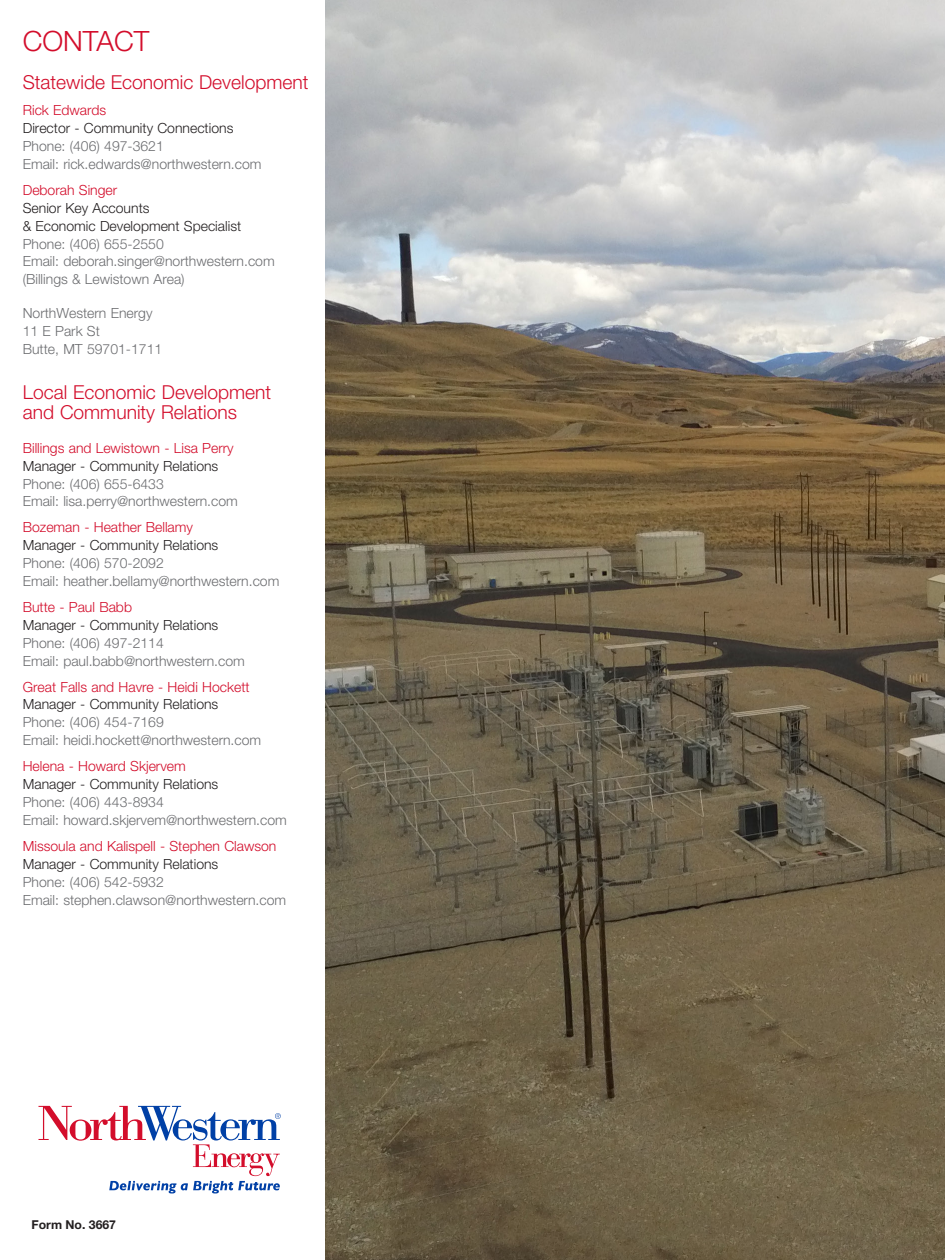
<style>
.page{position:relative;width:945px;height:1260px;background:#fff}
.page>*{position:absolute;margin:0;border:0;box-sizing:border-box;transform-origin:0 0}
.t1{font:300 28px "Helvetica Neue LT Std";color:#d30d2b}
.t2{font:300 19.25px/19.6px "Helvetica Neue LT Std";color:#d30d2b}
.t3{font:300 14px/17.8px "Helvetica Neue LT Std";color:#6c6d70}
.t4{font:300 14px/17.8px "Helvetica Neue LT Std";color:#231f20}
.t5{font:300 14px "Helvetica Neue LT Std";color:#d30d2b}
.t6{font:700 12.25px "Helvetica Neue LT Std";color:#231f20}
</style>
<div class="page">
<img style="left:326px;top:0;width:619px;height:1260px">
<svg style="left:38px;top:1106px;width:243px;height:87px"></svg>
<h1 class="t1" style="left:23px;top:24px;width:128px">CONTACT</h1>
<h2 class="t2" style="left:23px;top:72px;width:287px">Statewide Economic Development</h2>
<p class="t5" style="left:23px;top:102px;width:85px">Rick Edwards</p>
<p class="t4" style="left:23px;top:119px;width:212px">Director - Community Connections</p>
<p class="t3" style="left:23px;top:137px;width:240px">Phone: (406) 497-3621<br>Email: rick.edwards@northwestern.com</p>
<p class="t5" style="left:23px;top:181px;width:96px">Deborah Singer</p>
<p class="t4" style="left:23px;top:198px;width:220px">Senior Key Accounts<br>&amp; Economic Development Specialist</p>
<p class="t3" style="left:23px;top:234px;width:253px">Phone: (406) 655-2550<br>Email: deborah.singer@northwestern.com (Billings &amp; Lewistown Area)</p>
<p class="t3" style="left:23px;top:304px;width:141px">NorthWestern Energy<br>11 E Park St<br>Butte, MT 59701-1711</p>
<h2 class="t2" style="left:23px;top:382px;width:250px">Local Economic Development and Community Relations</h2>
<p class="t5" style="left:23px;top:439px;width:212px">Billings and Lewistown - Lisa Perry</p>
<p class="t4" style="left:23px;top:456px;width:197px">Manager - Community Relations</p>
<p class="t3" style="left:23px;top:474px;width:217px">Phone: (406) 655-6433<br>Email: lisa.perry@northwestern.com</p>
<p class="t5" style="left:23px;top:519px;width:172px">Bozeman - Heather Bellamy</p>
<p class="t4" style="left:23px;top:536px;width:197px">Manager - Community Relations</p>
<p class="t3" style="left:23px;top:554px;width:258px">Phone: (406) 570-2092<br>Email: heather.bellamy@northwestern.com</p>
<p class="t5" style="left:23px;top:598px;width:111px">Butte - Paul Babb</p>
<p class="t4" style="left:23px;top:616px;width:197px">Manager - Community Relations</p>
<p class="t3" style="left:23px;top:634px;width:224px">Phone: (406) 497-2114<br>Email: paul.babb@northwestern.com</p>
<p class="t5" style="left:23px;top:678px;width:228px">Great Falls and Havre - Heidi Hockett</p>
<p class="t4" style="left:23px;top:695px;width:197px">Manager - Community Relations</p>
<p class="t3" style="left:23px;top:713px;width:240px">Phone: (406) 454-7169<br>Email: heidi.hockett@northwestern.com</p>
<p class="t5" style="left:23px;top:758px;width:165px">Helena - Howard Skjervem</p>
<p class="t4" style="left:23px;top:775px;width:197px">Manager - Community Relations</p>
<p class="t3" style="left:23px;top:793px;width:266px">Phone: (406) 443-8934<br>Email: howard.skjervem@northwestern.com</p>
<p class="t5" style="left:23px;top:837px;width:255px">Missoula and Kalispell - Stephen Clawson</p>
<p class="t4" style="left:23px;top:854px;width:197px">Manager - Community Relations</p>
<p class="t3" style="left:23px;top:872px;width:265px">Phone: (406) 542-5932<br>Email: stephen.clawson@northwestern.com</p>
<p class="t6" style="left:32px;top:1217px;width:86px">Form No. 3667</p>
</div>
